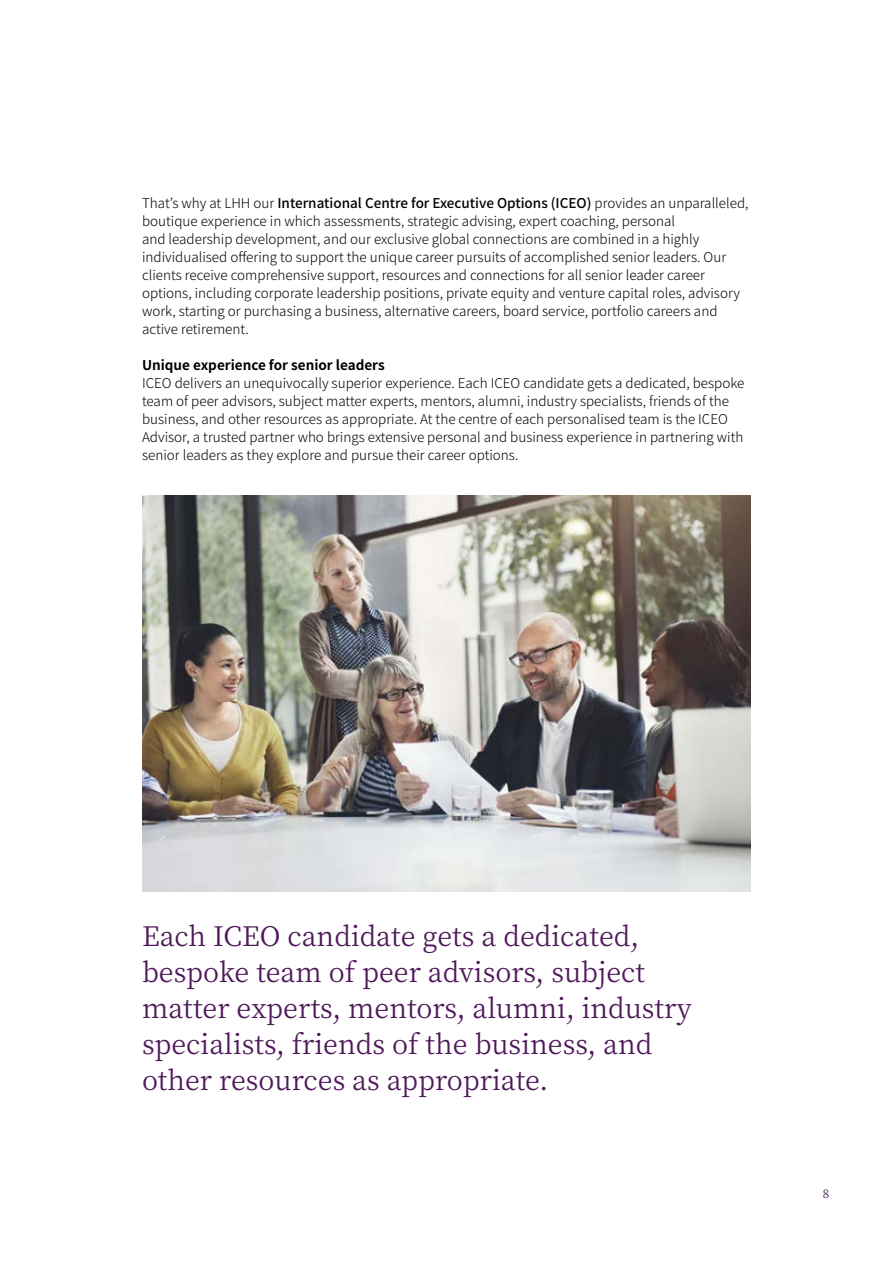
<style>
.page{position:relative;width:893px;height:1263px;background:#fff}
.page>*{position:absolute;margin:0;border:0;box-sizing:border-box;transform-origin:0 0}
.pull_quote{font:27px/36px "Noto Serif JP";color:#4f185a}
.Body_Text{font:300 13.5px/18px "Noto Sans JP";color:#000}
.heading_4{font:700 13.5px "Noto Sans JP";color:#000}
.t1{font:12px "Noto Serif JP";color:#4f185a}
.s1{font-weight:500}
</style>
<div class="page">
<img style="left:142px;top:496px;width:609px;height:396px">
<p class="Body_Text" style="left:142px;top:194px;width:608px">That’s why at LHH our <span class="s1">International Centre for Executive Options (ICEO)</span> provides an unparalleled, boutique experience in which assessments, strategic advising, expert coaching, personal<br>and leadership development, and our exclusive global connections are combined in a highly individualised offering to support the unique career pursuits of accomplished senior leaders. Our clients receive comprehensive support, resources and connections for all senior leader career options, including corporate leadership positions, private equity and venture capital roles, advisory work, starting or purchasing a business, alternative careers, board service, portfolio careers and active retirement.</p>
<p class="heading_4" style="left:142px;top:357px;width:244px">Unique experience for senior leaders</p>
<p class="Body_Text" style="left:142px;top:374px;width:604px">ICEO delivers an unequivocally superior experience. Each ICEO candidate gets a dedicated, bespoke team of peer advisors, subject matter experts, mentors, alumni, industry specialists, friends of the business, and other resources as appropriate. At the centre of each personalised team is the ICEO Advisor, a trusted partner who brings extensive personal and business experience in partnering with senior leaders as they explore and pursue their career options.</p>
<p class="pull_quote" style="left:142px;top:918px;width:551px">Each ICEO candidate gets a dedicated, bespoke team of peer advisors, subject matter experts, mentors, alumni, industry specialists, friends of the business, and other resources as appropriate.</p>
<p class="t1" style="left:823px;top:1187px;width:8px">8</p>
</div>
